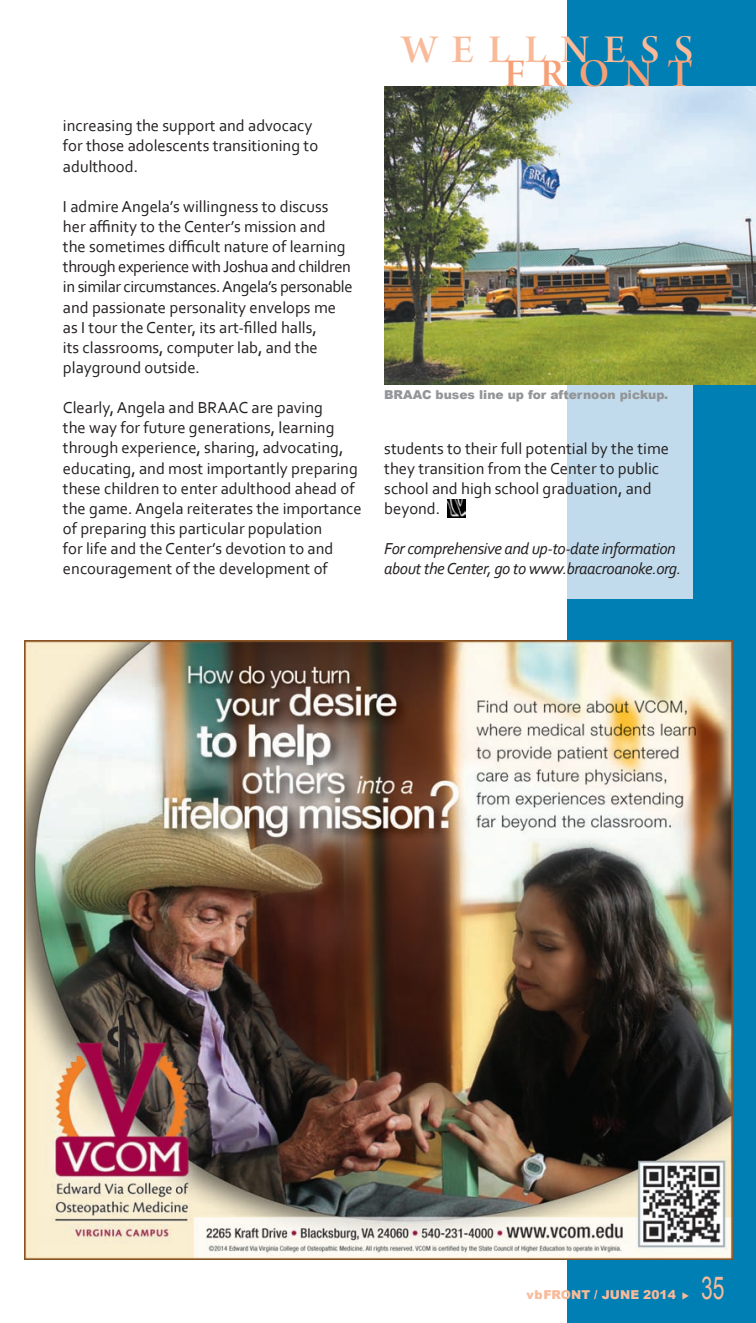
<style>
.page{position:relative;width:756px;height:1323px;background:#fff}
.page>*{position:absolute;margin:0;border:0;box-sizing:border-box;transform-origin:0 0}
.t1{font:42px "Arno Pro Smbd Display";letter-spacing:.35em;color:#f8ba99}
.t2{font:42px "Arno Pro Smbd Display";letter-spacing:.35em;color:#f5a077}
.t3{font:31.5px "Arial";color:#f8ba99;scale:.67 1}
.t4{font:16.62px/20.1px "Corbel";color:#231f20}
.t5{font:italic 16.62px/20.1px "Corbel";letter-spacing:-.025em;color:#231f20}
.t6{font:900 12.25px "Arial";color:#939598}
.t7{font:900 12.25px "Arial";color:#f8ba99}
</style>
<div class="page">
<div style="left:567px;top:0;width:189px;height:1323px;background:#007fb4"></div>
<img style="left:25px;top:640px;width:707px;height:620px">
<div style="left:567px;top:114px;width:126px;height:484px;background:#c1dbec"></div>
<img style="left:384px;top:86px;width:372px;height:299px">
<img style="left:448px;top:500px;width:17px;height:17px">
<p class="t4" style="left:63px;top:117px;width:257px">increasing the support and advocacy for those adolescents transitioning to adulthood.</p>
<p class="t4" style="left:63px;top:198px;width:291px">I admire Angela’s willingness to discuss her affinity to the Center’s mission and the sometimes difficult nature of learning through experience with Joshua and children in similar circumstances. Angela’s personable and passionate personality envelops me as I tour the Center, its art-filled halls,<br>its classrooms, computer lab, and the playground outside.</p>
<p class="t4" style="left:63px;top:399px;width:300px">Clearly, Angela and BRAAC are paving<br>the way for future generations, learning through experience, sharing, advocating, educating, and most importantly preparing these children to enter adulthood ahead of the game. Angela reiterates the importance of preparing this particular population<br>for life and the Center’s devotion to and encouragement of the development of</p>
<h1 class="t1" style="left:402px;top:33px;width:293px">WELLNESS</h1>
<h1 class="t2" style="left:505px;top:58px;width:190px">FRONT</h1>
<p class="t6" style="left:384px;top:385px;width:286px">BRAAC buses line up for afternoon pickup.</p>
<p class="t4" style="left:384px;top:439px;width:286px">students to their full potential by the time they transition from the Center to public school and high school graduation, and beyond.</p>
<p class="t5" style="left:384px;top:540px;width:298px">For comprehensive and up-to-date information about the Center, go to www.braacroanoke.org.</p>
<p class="t7" style="left:527px;top:1285px;width:164px">vbFRONT / JUNE 2014 ◆</p>
<h2 class="t3" style="left:701px;top:1270px;width:36px">35</h2>
</div>
